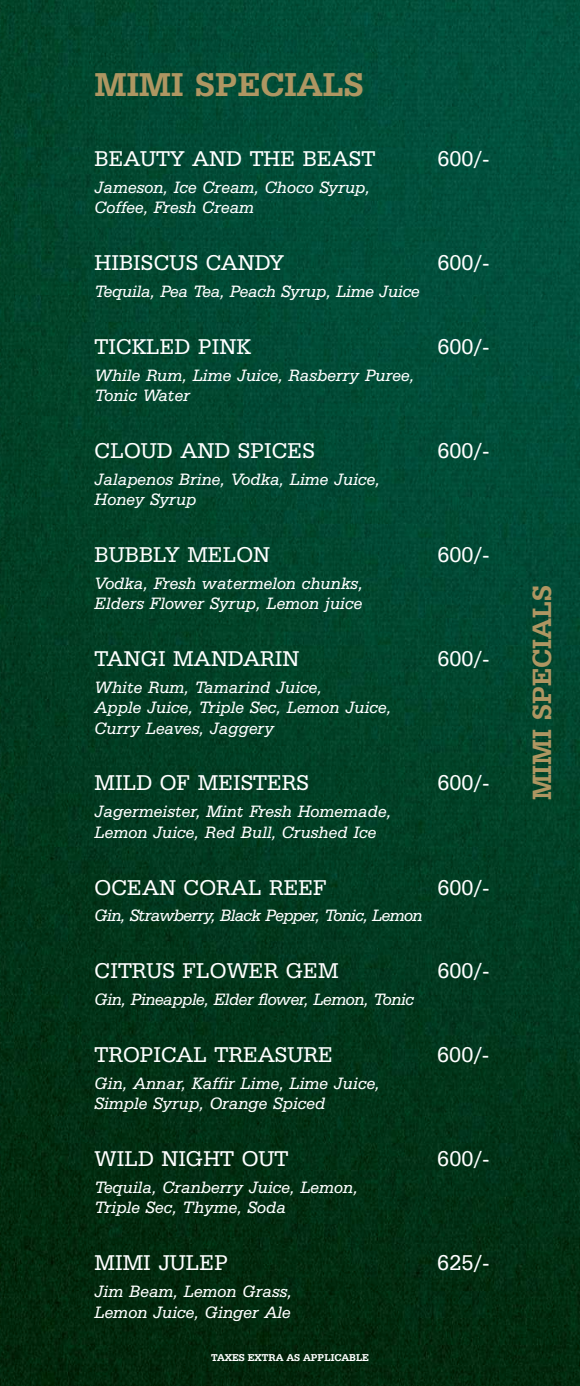
<style>
.page{position:relative;width:580px;height:1386px;background:#fff}
.page>*{position:absolute;margin:0;border:0;box-sizing:border-box;transform-origin:0 0}
.t1{font:700 35px "Serifa BT";color:#af9662}
.t2{font:700 28px "Serifa BT";color:#af9662}
.t3{font:22.75px "Serifa BT";color:#fff}
.t4{font:italic 17.5px/20.3px "Serifa BT";color:#fff}
.t5{font:italic 17.5px "Serifa BT";letter-spacing:-.04em;color:#fff}
.t6{font:italic 17.5px "Serifa BT";letter-spacing:-.025em;color:#fff}
.t7{font:700 10.5px "Serifa BT";color:#fff}
</style>
<div class="page">
<img style="left:0;top:0;width:580px;height:1386px">
<h1 class="t1" style="left:94px;top:70px;width:270px">MIMI SPECIALS</h1>
<h3 class="t3" style="left:94px;top:149px;width:282px">BEAUTY AND THE BEAST</h3>
<h3 class="t3" style="left:437px;top:149px;width:54px">600/-</h3>
<p class="t4" style="left:94px;top:178px;width:277px">Jameson, Ice Cream, Choco Syrup,<br>Coffee, Fresh Cream</p>
<h3 class="t3" style="left:94px;top:253px;width:191px">HIBISCUS CANDY</h3>
<h3 class="t3" style="left:437px;top:253px;width:54px">600/-</h3>
<p class="t4" style="left:94px;top:282px;width:327px">Tequila, Pea Tea, Peach Syrup, Lime Juice</p>
<h3 class="t3" style="left:94px;top:336px;width:157px">TICKLED PINK</h3>
<h3 class="t3" style="left:437px;top:336px;width:54px">600/-</h3>
<p class="t4" style="left:94px;top:366px;width:321px">While Rum, Lime Juice, Rasberry Puree,<br>Tonic Water</p>
<h3 class="t3" style="left:94px;top:441px;width:222px">CLOUD AND SPICES</h3>
<h3 class="t3" style="left:437px;top:441px;width:54px">600/-</h3>
<p class="t4" style="left:94px;top:470px;width:287px">Jalapenos Brine, Vodka, Lime Juice,<br>Honey Syrup</p>
<h3 class="t3" style="left:94px;top:545px;width:177px">BUBBLY MELON</h3>
<h3 class="t3" style="left:437px;top:545px;width:54px">600/-</h3>
<p class="t4" style="left:94px;top:574px;width:270px">Vodka, Fresh watermelon chunks,<br>Elders Flower Syrup, Lemon juice</p>
<h3 class="t3" style="left:94px;top:649px;width:206px">TANGI MANDARIN</h3>
<h3 class="t3" style="left:437px;top:649px;width:54px">600/-</h3>
<p class="t4" style="left:94px;top:678px;width:298px">White Rum, Tamarind Juice,<br>Apple Juice, Triple Sec, Lemon Juice,<br>Curry Leaves, Jaggery</p>
<h3 class="t3" style="left:94px;top:773px;width:216px">MILD OF MEISTERS</h3>
<h3 class="t3" style="left:437px;top:773px;width:54px">600/-</h3>
<p class="t4" style="left:94px;top:803px;width:298px">Jagermeister, Mint Fresh Homemade,<br>Lemon Juice, Red Bull, Crushed Ice</p>
<h3 class="t3" style="left:94px;top:877px;width:234px">OCEAN CORAL REEF</h3>
<h3 class="t3" style="left:437px;top:877px;width:54px">600/-</h3>
<p class="t5" style="left:94px;top:908px;width:329px">Gin, Strawberry, Black Pepper, Tonic, Lemon</p>
<h3 class="t3" style="left:94px;top:961px;width:245px">CITRUS FLOWER GEM</h3>
<h3 class="t3" style="left:437px;top:961px;width:54px">600/-</h3>
<p class="t6" style="left:94px;top:992px;width:321px">Gin, Pineapple, Elder flower, Lemon, Tonic</p>
<h3 class="t3" style="left:94px;top:1045px;width:240px">TROPICAL TREASURE</h3>
<h3 class="t3" style="left:437px;top:1045px;width:54px">600/-</h3>
<p class="t4" style="left:94px;top:1074px;width:287px">Gin, Annar, Kaffir Lime, Lime Juice,<br>Simple Syrup, Orange Spiced</p>
<h3 class="t3" style="left:94px;top:1149px;width:195px">WILD NIGHT OUT</h3>
<h3 class="t3" style="left:437px;top:1149px;width:54px">600/-</h3>
<p class="t4" style="left:94px;top:1178px;width:265px">Tequila, Cranberry Juice, Lemon,<br>Triple Sec, Thyme, Soda</p>
<h3 class="t3" style="left:94px;top:1253px;width:135px">MIMI JULEP</h3>
<h3 class="t3" style="left:437px;top:1253px;width:54px">625/-</h3>
<p class="t4" style="left:94px;top:1283px;width:199px">Jim Beam, Lemon Grass,<br>Lemon Juice, Ginger Ale</p>
<p class="t7" style="left:211px;top:1353px;width:159px">TAXES EXTRA AS APPLICABLE</p>
<h2 class="t2" style="left:530px;top:800px;width:217px;rotate:-90deg">MIMI SPECIALS</h2>
</div>
